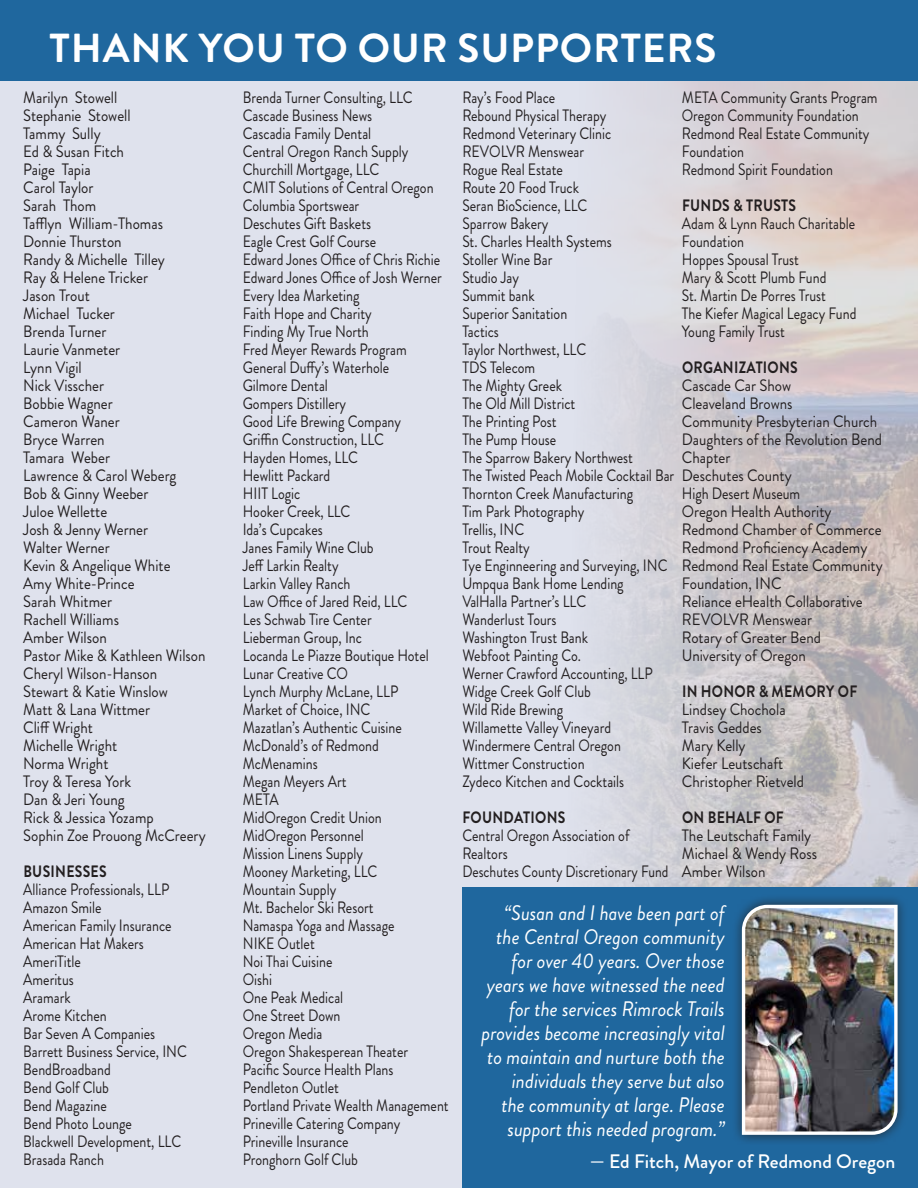
<style>
.page{position:relative;width:918px;height:1188px;background:#fff}
.page>*{position:absolute;margin:0;border:0;box-sizing:border-box;transform-origin:0 0}
.t1{font:700 40.5px "Brandon Grotesque";letter-spacing:.02em;color:#fff}
.t2{font:italic 21px/24px "Brandon Grotesque";color:#fff;text-align:right;scale:.94 1}
.t3{font:500 19.5px "Brandon Grotesque";color:#fff}
.t4{font:16.5px/18px "Brandon Grotesque";color:#231f20;scale:.85 1}
.t5{font:16.5px/18px "Brandon Grotesque";color:#231f20;scale:.91 1}
.t6{font:700 16.5px "Brandon Grotesque";letter-spacing:.02em;color:#231f20;scale:.85 1}
</style>
<div class="page">
<div style="left:0;top:0;width:918px;height:81px;background:#1f679e"></div>
<div style="left:0;top:81px;width:918px;height:1107px;background:#dfe2ed"></div>
<img style="left:601px;top:81px;width:317px;height:806px">
<div style="left:462px;top:887px;width:456px;height:301px;background:#1f679e"></div>
<div style="left:731px;top:894px;width:177px;height:251px;background:#231f20;opacity:.75"></div>
<img style="left:740px;top:903px;width:159px;height:234px">
<h1 class="t1" style="left:50px;top:20px;width:668px">THANK YOU TO OUR SUPPORTERS</h1>
<p class="t5" style="left:23px;top:89px;width:202px">Marilyn Stowell<br>Stephanie Stowell<br>Tammy Sully<br>Ed &amp; Susan Fitch<br>Paige Tapia<br>Carol Taylor<br>Sarah Thom<br>Tafflyn William-Thomas<br>Donnie Thurston<br>Randy &amp; Michelle Tilley<br>Ray &amp; Helene Tricker<br>Jason Trout<br>Michael Tucker<br>Brenda Turner<br>Laurie Vanmeter<br>Lynn Vigil<br>Nick Visscher<br>Bobbie Wagner<br>Cameron Waner<br>Bryce Warren<br>Tamara Weber<br>Lawrence &amp; Carol Weberg<br>Bob &amp; Ginny Weeber<br>Juloe Wellette<br>Josh &amp; Jenny Werner<br>Walter Werner<br>Kevin &amp; Angelique White<br>Amy White-Prince<br>Sarah Whitmer<br>Rachell Williams<br>Amber Wilson<br>Pastor Mike &amp; Kathleen Wilson<br>Cheryl Wilson-Hanson<br>Stewart &amp; Katie Winslow<br>Matt &amp; Lana Wittmer<br>Cliff Wright<br>Michelle Wright<br>Norma Wright<br>Troy &amp; Teresa York<br>Dan &amp; Jeri Young<br>Rick &amp; Jessica Yozamp<br>Sophin Zoe Prouong McCreery</p>
<p class="t6" style="left:23px;top:860px;width:100px">BUSINESSES</p>
<p class="t4" style="left:23px;top:881px;width:194px">Alliance Professionals, LLP<br>Amazon Smile<br>American Family Insurance<br>American Hat Makers<br>AmeriTitle<br>Ameritus<br>Aramark<br>Arome Kitchen<br>Bar Seven A Companies<br>Barrett Business Service, INC<br>BendBroadband<br>Bend Golf Club<br>Bend Magazine<br>Bend Photo Lounge<br>Blackwell Development, LLC<br>Brasada Ranch</p>
<p class="t4" style="left:682px;top:89px;width:232px">META Community Grants Program<br>Oregon Community Foundation<br>Redmond Real Estate Community<br>Foundation<br>Redmond Spirit Foundation</p>
<p class="t6" style="left:682px;top:194px;width:136px">FUNDS &amp; TRUSTS</p>
<p class="t4" style="left:682px;top:215px;width:207px">Adam &amp; Lynn Rauch Charitable<br>Foundation<br>Hoppes Spousal Trust<br>Mary &amp; Scott Plumb Fund<br>St. Martin De Porres Trust<br>The Kiefer Magical Legacy Fund<br>Young Family Trust</p>
<p class="t6" style="left:682px;top:356px;width:138px">ORGANIZATIONS</p>
<p class="t5" style="left:682px;top:377px;width:222px">Cascade Car Show<br>Cleaveland Browns<br>Community Presbyterian Church<br>Daughters of the Revolution Bend<br>Chapter<br>Deschutes County<br>High Desert Museum<br>Oregon Health Authority<br>Redmond Chamber of Commerce<br>Redmond Proficiency Academy<br>Redmond Real Estate Community<br>Foundation, INC<br>Reliance eHealth Collaborative<br>REVOLVR Menswear<br>Rotary of Greater Bend<br>University of Oregon</p>
<p class="t6" style="left:682px;top:680px;width:208px">IN HONOR &amp; MEMORY OF</p>
<p class="t5" style="left:682px;top:701px;width:136px">Lindsey Chochola<br>Travis Geddes<br>Mary Kelly<br>Kiefer Leutschaft<br>Christopher Rietveld</p>
<p class="t6" style="left:682px;top:806px;width:121px">ON BEHALF OF</p>
<p class="t5" style="left:682px;top:827px;width:150px">The Leutschaft Family<br>Michael &amp; Wendy Ross<br>Amber Wilson</p>
<p class="t2" style="left:481px;top:901px;width:260px">“Susan and I have been part of the Central Oregon community for over 40 years. Over those years we have witnessed the need for the services Rimrock Trails provides become increasingly vital to maintain and nurture both the individuals they serve but also<br>the community at large. Please support this needed program.”</p>
<p class="t3" style="left:590px;top:1148px;width:307px">— Ed Fitch, Mayor of Redmond Oregon</p>
<p class="t4" style="left:243px;top:89px;width:244px">Brenda Turner Consulting, LLC<br>Cascade Business News<br>Cascadia Family Dental<br>Central Oregon Ranch Supply<br>Churchill Mortgage, LLC<br>CMIT Solutions of Central Oregon<br>Columbia Sportswear<br>Deschutes Gift Baskets<br>Eagle Crest Golf Course<br>Edward Jones Office of Chris Richie<br>Edward Jones Office of Josh Werner<br>Every Idea Marketing<br>Faith Hope and Charity<br>Finding My True North<br>Fred Meyer Rewards Program<br>General Duffy’s Waterhole<br>Gilmore Dental<br>Gompers Distillery<br>Good Life Brewing Company<br>Griffin Construction, LLC<br>Hayden Homes, LLC<br>Hewlitt Packard<br>HIIT Logic<br>Hooker Creek, LLC<br>Ida’s Cupcakes<br>Janes Family Wine Club<br>Jeff Larkin Realty<br>Larkin Valley Ranch<br>Law Office of Jared Reid, LLC<br>Les Schwab Tire Center<br>Lieberman Group, Inc<br>Locanda Le Piazze Boutique Hotel<br>Lunar Creative CO<br>Lynch Murphy McLane, LLP<br>Market of Choice, INC<br>Mazatlan’s Authentic Cuisine<br>McDonald’s of Redmond<br>McMenamins<br>Megan Meyers Art<br>META<br>MidOregon Credit Union<br>MidOregon Personnel<br>Mission Linens Supply<br>Mooney Marketing, LLC<br>Mountain Supply<br>Mt. Bachelor Ski Resort<br>Namaspa Yoga and Massage<br>NIKE Outlet<br>Noi Thai Cuisine<br>Oishi<br>One Peak Medical<br>One Street Down<br>Oregon Media<br>Oregon Shakesperean Theater<br>Pacific Source Health Plans<br>Pendleton Outlet<br>Portland Private Wealth Management<br>Prineville Catering Company<br>Prineville Insurance<br>Pronghorn Golf Club</p>
<p class="t4" style="left:462px;top:89px;width:251px">Ray’s Food Place<br>Rebound Physical Therapy<br>Redmond Veterinary Clinic<br>REVOLVR Menswear<br>Rogue Real Estate<br>Route 20 Food Truck<br>Seran BioScience, LLC<br>Sparrow Bakery<br>St. Charles Health Systems<br>Stoller Wine Bar<br>Studio Jay<br>Summit bank<br>Superior Sanitation<br>Tactics<br>Taylor Northwest, LLC<br>TDS Telecom<br>The Mighty Greek<br>The Old Mill District<br>The Printing Post<br>The Pump House<br>The Sparrow Bakery Northwest<br>The Twisted Peach Mobile Cocktail Bar<br>Thornton Creek Manufacturing<br>Tim Park Photography<br>Trellis, INC<br>Trout Realty<br>Tye Enginneering and Surveying, INC<br>Umpqua Bank Home Lending<br>ValHalla Partner’s LLC<br>Wanderlust Tours<br>Washington Trust Bank<br>Webfoot Painting Co.<br>Werner Crawford Accounting, LLP<br>Widge Creek Golf Club<br>Wild Ride Brewing<br>Willamette Valley Vineyard<br>Windermere Central Oregon<br>Wittmer Construction<br>Zydeco Kitchen and Cocktails</p>
<p class="t6" style="left:462px;top:806px;width:123px">FOUNDATIONS</p>
<p class="t4" style="left:462px;top:827px;width:244px">Central Oregon Association of<br>Realtors<br>Deschutes County Discretionary Fund</p>
</div>
